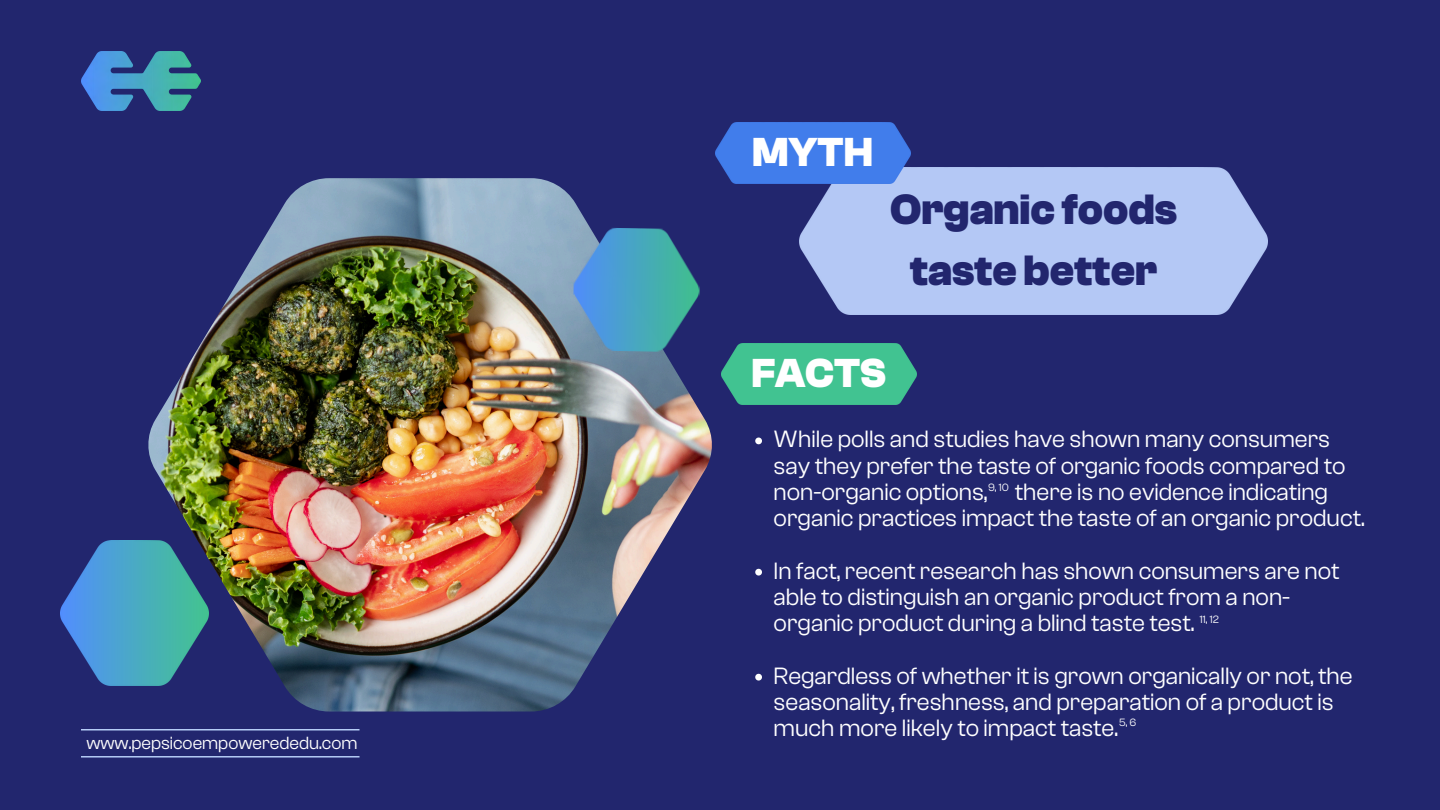
<style>
.page{position:relative;width:1440px;height:810px;background:#22266e}
.page>*{position:absolute;margin:0;border:0;box-sizing:border-box;transform-origin:0 0}
.t1{font:700 44px/61.5px "Clash Grotesk";color:#22266e;text-align:center}
.t2{font:700 42px "Clash Grotesk";color:#fff}
.t3{font:24.5px/26.2px "Clash Grotesk";color:#fff}
.t4{font:18.3px "Clash Grotesk";color:#fff}
.t5{font:11px "Clash Grotesk";color:#fff}
</style>
<div class="page">
<img style="left:147px;top:178px;width:565px;height:534px">
<img style="left:573px;top:227px;width:128px;height:125px">
<img style="left:60px;top:541px;width:148px;height:144px">
<img style="left:799px;top:167px;width:469px;height:147px">
<img style="left:715px;top:122px;width:195px;height:61px">
<img style="left:722px;top:344px;width:195px;height:60px">
<hr style="left:81px;top:756px;width:279px;height:2px;background:#b5ccf6">
<hr style="left:81px;top:729px;width:279px;height:1px;background:#b5ccf6">
<svg style="left:755px;top:438px;width:7px;height:6px"></svg>
<svg style="left:755px;top:569px;width:7px;height:7px"></svg>
<svg style="left:755px;top:674px;width:7px;height:7px"></svg>
<img style="left:81px;top:52px;width:119px;height:59px">
<p class="t4" style="left:86px;top:733px;width:273px">www.pepsicoempowerededu.com</p>
<p class="t2" style="left:752px;top:129px;width:122px">MYTH</p>
<h2 class="t1" style="left:890px;top:179px;width:289px">Organic foods taste better</h2>
<h1 class="t2" style="left:751px;top:350px;width:136px">FACTS</h1>
<p class="t3" style="left:774px;top:426px;width:593px">While polls and studies have shown many consumers say they prefer the taste of organic foods compared to non-organic options, there is no evidence indicating organic practices impact the taste of an organic product.</p>
<p class="t3" style="left:774px;top:558px;width:567px">In fact, recent research has shown consumers are not able to distinguish an organic product from a non&shy;organic product during a blind taste test.</p>
<p class="t3" style="left:774px;top:663px;width:581px">Regardless of whether it is grown organically or not, the seasonality, freshness, and preparation of a product is much more likely to impact taste.</p>
<h1 class="t5" style="left:988px;top:481px;width:22px">9, 10</h1>
<p class="t5" style="left:1199px;top:613px;width:21px">11, 12</p>
<p class="t5" style="left:1119px;top:716px;width:19px">5, 6</p>
</div>
